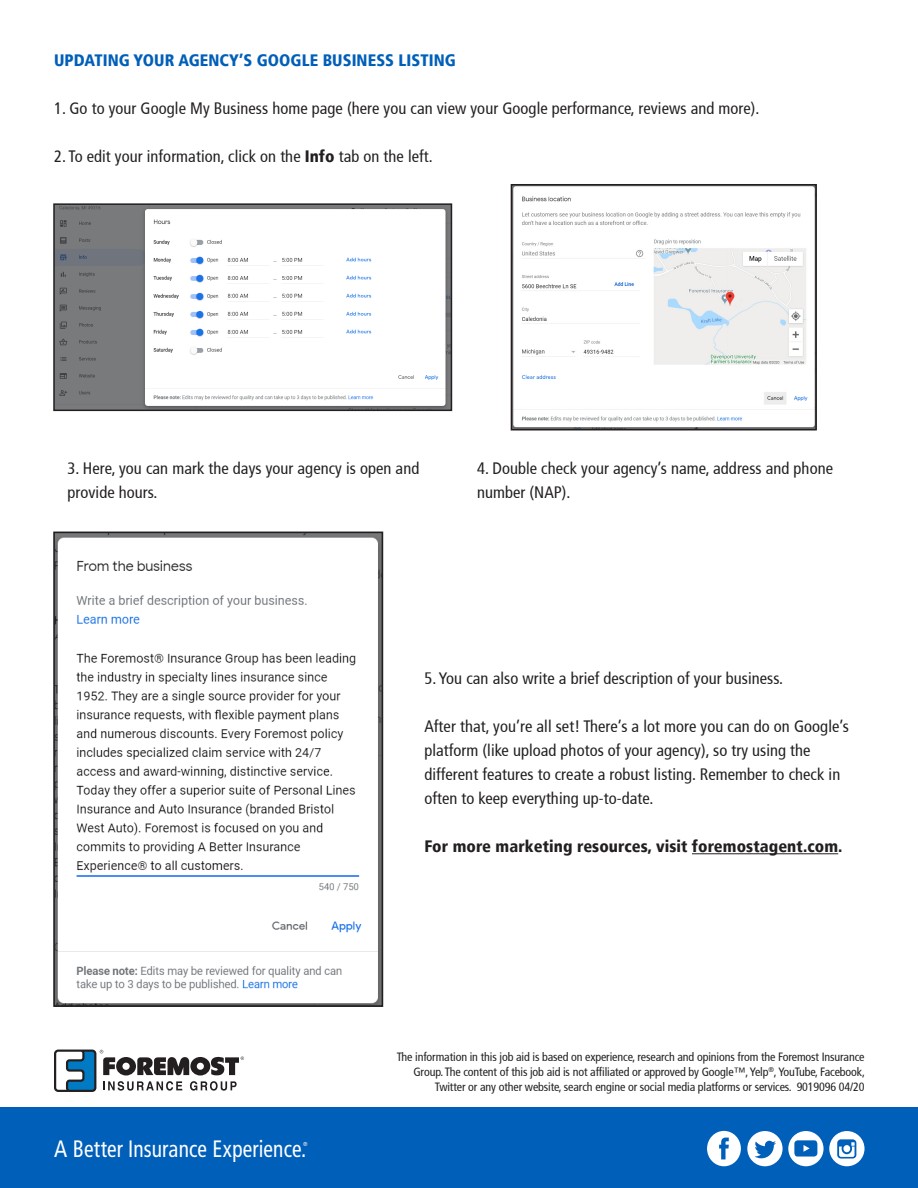
<style>
.page{position:relative;width:918px;height:1188px;background:#fff}
.page>*{position:absolute;margin:0;border:0;box-sizing:border-box;transform-origin:0 0}
.t1{font:condensed 23.7px "Frutiger";letter-spacing:-.01em;color:#fff}
.t2{font:condensed 16.5px/24px "Frutiger";letter-spacing:.005em;color:#231f20}
.t3{font:900 condensed 16.5px "Frutiger";letter-spacing:.005em;color:#231f20}
.t4{font:900 condensed 16.5px "Frutiger";letter-spacing:.005em;color:#005fb9}
.t5{font:condensed 12px/15px "Frutiger";letter-spacing:-.01em;color:#231f20;text-align:right}
.t6{font:condensed 5.85px "Frutiger";color:#fff}
.s1{font-weight:900}
</style>
<div class="page">
<div style="left:0;top:1107px;width:918px;height:81px;background:#005fb9"></div>
<svg style="left:707px;top:1131px;width:34px;height:35px"></svg>
<svg style="left:747px;top:1131px;width:118px;height:35px"></svg>
<svg style="left:54px;top:1050px;width:42px;height:42px"></svg>
<svg style="left:56px;top:1052px;width:38px;height:38px"></svg>
<svg style="left:100px;top:1050px;width:144px;height:41px"></svg>
<img style="left:56px;top:206px;width:393px;height:202px">
<div style="left:53px;top:203px;width:399px;height:208px;border:2px solid #231f20"></div>
<img style="left:514px;top:196px;width:300px;height:231px">
<div style="left:511px;top:184px;width:306px;height:246px;border:2px solid #231f20"></div>
<img style="left:56px;top:535px;width:324px;height:469px">
<div style="left:53px;top:532px;width:330px;height:475px;border:2px solid #231f20"></div>
<hr style="left:692px;top:853px;width:146px;height:1px;background:#231f20">
<p class="t4" style="left:54px;top:51px;width:403px">UPDATING YOUR AGENCY’S GOOGLE BUSINESS LISTING</p>
<p class="t2" style="left:54px;top:97px;width:707px">1. Go to your Google My Business home page (here you can view your Google performance, reviews and more).</p>
<p class="t2" style="left:54px;top:145px;width:380px">2. To edit your information, click on the <span class="s1">Info</span> tab on the left.</p>
<p class="t2" style="left:68px;top:457px;width:353px">3. Here, you can mark the days your agency is open and provide hours.</p>
<p class="t2" style="left:477px;top:457px;width:358px">4. Double check your agency’s name, address and phone number (NAP).</p>
<p class="t2" style="left:424px;top:667px;width:360px">5. You can also write a brief description of your business.</p>
<p class="t2" style="left:424px;top:715px;width:426px">After that, you’re all set! There’s a lot more you can do on Google’s platform (like upload photos of your agency), so try using the different features to create a robust listing. Remember to check in often to keep everything up-to-date.</p>
<p class="t3" style="left:424px;top:836px;width:420px">For more marketing resources, visit foremostagent.com.</p>
<p class="t1" style="left:54px;top:1135px;width:254px">A Better Insurance Experience.</p>
<p class="t6" style="left:303px;top:1141px;width:6px">®</p>
<p class="t5" style="left:397px;top:1049px;width:470px">The information in this job aid is based on experience, research and opinions from the Foremost Insurance<br>Group. The content of this job aid is not affiliated or approved by Google™, Yelp<sup>®</sup>, YouTube, Facebook,<br>Twitter or any other website, search engine or social media platforms or services. 9019096 04/20</p>
</div>
